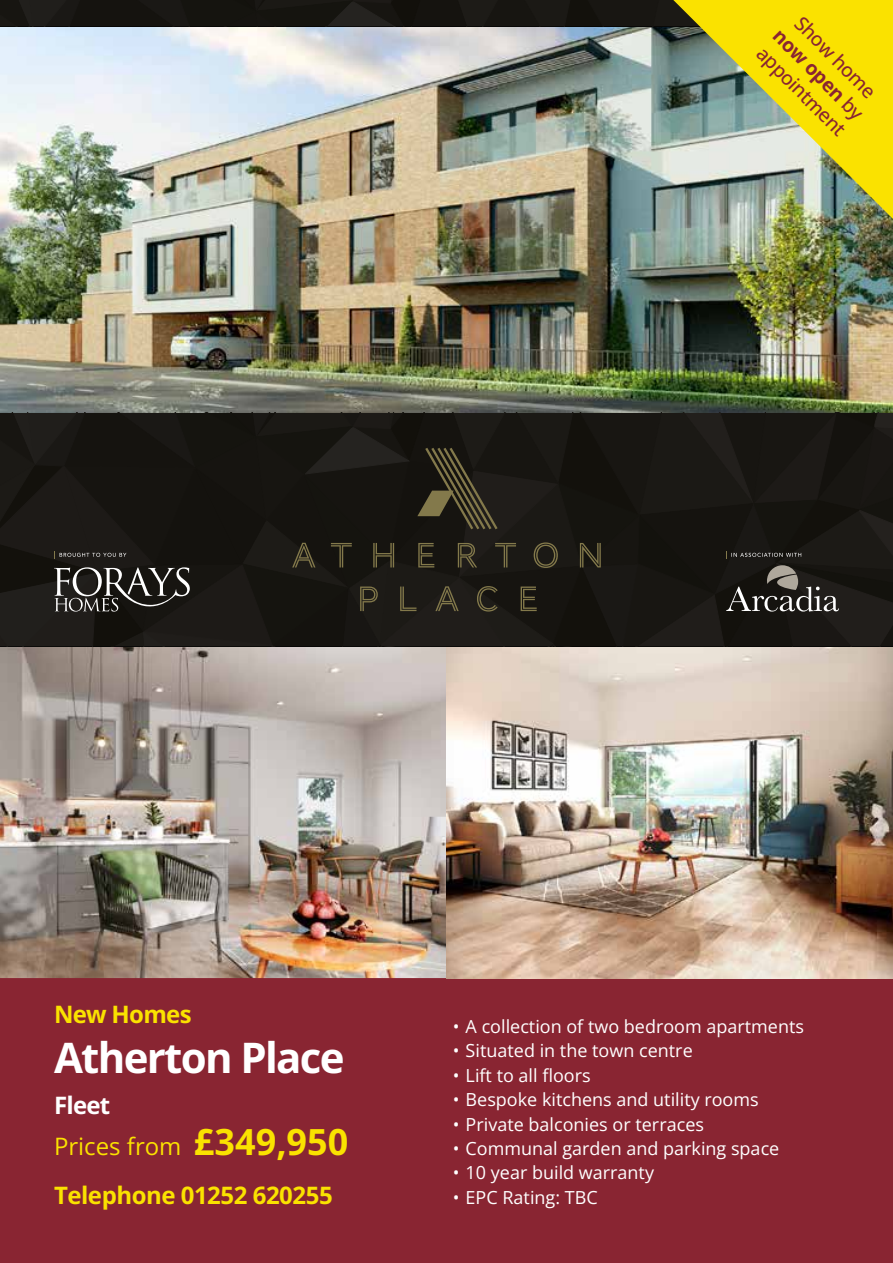
<style>
.page{position:relative;width:893px;height:1263px;background:#fff}
.page>*{position:absolute;margin:0;border:0;box-sizing:border-box;transform-origin:0 0}
.t1{font:700 42px "Open Sans";letter-spacing:-.04em;color:#fff}
.t2{font:700 24px "Open Sans";letter-spacing:-.02em;color:#fae200}
.t3{font:24px "Open Sans";color:#fae200}
.t4{font:700 24px "Open Sans";letter-spacing:-.03em;color:#fff}
.t5{font:500 19.5px/24px "Open Sans";color:#892532;text-align:center}
.t6{font:18px "Open Sans";color:#fff}
.s1{font-weight:700}
.s2{font-weight:700;font-size:36px}
</style>
<div class="page">
<img style="left:0;top:26px;width:893px;height:387px">
<svg style="left:0;top:0;width:673px;height:26px;background:#181612"></svg>
<div style="left:0;top:978px;width:893px;height:285px;background:#892532"></div>
<img style="left:0;top:648px;width:893px;height:330px">
<svg style="left:673px;top:0;width:220px;height:219px;background:#c6c350"></svg>
<svg style="left:0;top:413px;width:893px;height:235px;background:#1d1b16"></svg>
<p class="t5" style="left:802px;top:6px;width:120px;rotate:45deg">Show home <span class="s1">now open</span> by appointment</p>
<h2 class="t2" style="left:54px;top:997px;width:139px">New Homes</h2>
<p class="t6" style="left:453px;top:1014px;width:353px">• A collection of two bedroom apartments</p>
<p class="t6" style="left:453px;top:1038px;width:241px">• Situated in the town centre</p>
<p class="t6" style="left:453px;top:1063px;width:139px">• Lift to all floors</p>
<p class="t6" style="left:453px;top:1087px;width:307px">• Bespoke kitchens and utility rooms</p>
<p class="t6" style="left:453px;top:1111px;width:253px">• Private balconies or terraces</p>
<p class="t6" style="left:453px;top:1136px;width:328px">• Communal garden and parking space</p>
<p class="t6" style="left:453px;top:1160px;width:203px">• 10 year build warranty</p>
<h1 class="t1" style="left:54px;top:1029px;width:292px">Atherton Place</h1>
<h2 class="t4" style="left:54px;top:1089px;width:58px">Fleet</h2>
<h2 class="t3" style="left:54px;top:1129px;width:296px">Prices from <span class="s2">£349,950</span></h2>
<h2 class="t2" style="left:54px;top:1178px;width:280px">Telephone 01252 620255</h2>
<p class="t6" style="left:453px;top:1185px;width:146px">• EPC Rating: TBC</p>
</div>
